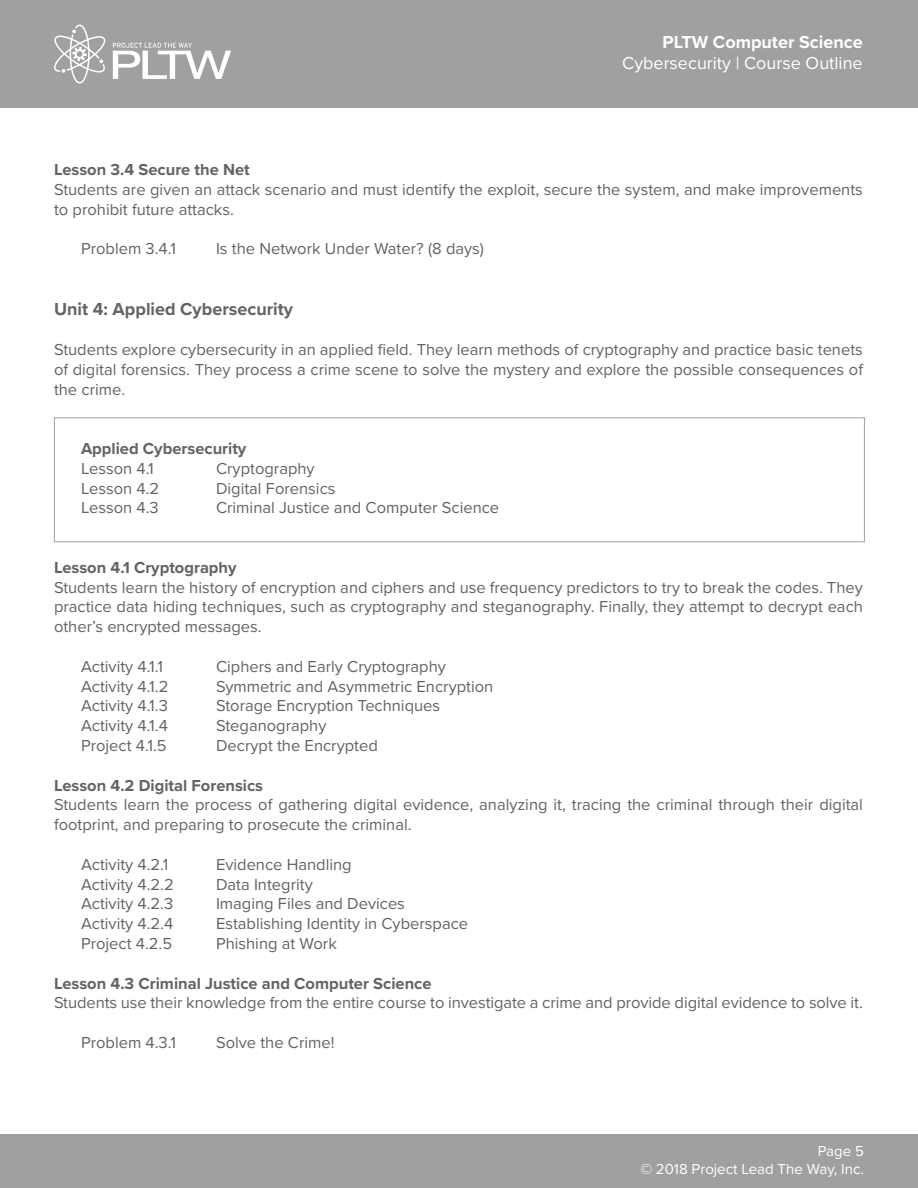
<style>
.page{position:relative;width:918px;height:1188px;background:#fff}
.page>*{position:absolute;margin:0;border:0;box-sizing:border-box;transform-origin:0 0}
.t1{font:18px "Proxima Nova";color:#fff}
.t2{font:700 18px "Proxima Nova";color:#636366}
.t3{font:700 18px "Proxima Nova";color:#fff}
.t4{font:16.5px/19.8px "Proxima Nova";color:#636366}
.t5{font:700 16.5px "Proxima Nova";color:#636366}
.t6{font:15px/16.5px "Proxima Nova";color:#fff;text-align:right}
</style>
<div class="page">
<div style="left:0;top:0;width:918px;height:108px;background:#a0a0a1"></div>
<svg style="left:113px;top:43px;width:118px;height:36px"></svg>
<svg style="left:54px;top:25px;width:51px;height:59px"></svg>
<div style="left:0;top:1134px;width:918px;height:54px;background:#a0a0a1"></div>
<div style="left:54px;top:417px;width:811px;height:125px;border:1px solid #a0a0a1"></div>
<p class="t3" style="left:663px;top:28px;width:202px">PLTW Computer Science</p>
<p class="t1" style="left:622px;top:50px;width:242px">Cybersecurity | Course Outline</p>
<p class="t5" style="left:54px;top:157px;width:197px">Lesson 3.4 Secure the Net</p>
<p class="t4" style="left:54px;top:179px;width:810px">Students are given an attack scenario and must identify the exploit, secure the system, and make improvements to prohibit future attacks.</p>
<p class="t4" style="left:81px;top:238px;width:96px">Problem 3.4.1</p>
<p class="t4" style="left:216px;top:238px;width:270px">Is the Network Under Water? (8 days)</p>
<p class="t2" style="left:54px;top:296px;width:241px">Unit 4: Applied Cybersecurity</p>
<p class="t4" style="left:54px;top:339px;width:811px;text-align:justify">Students explore cybersecurity in an applied field. They learn methods of cryptography and practice basic tenets of digital forensics. They process a crime scene to solve the mystery and explore the possible consequences of the crime.</p>
<p class="t5" style="left:81px;top:436px;width:167px">Applied Cybersecurity</p>
<p class="t4" style="left:81px;top:458px;width:74px">Lesson 4.1</p>
<p class="t4" style="left:216px;top:458px;width:100px">Cryptography</p>
<p class="t4" style="left:81px;top:478px;width:80px">Lesson 4.2</p>
<p class="t4" style="left:216px;top:478px;width:121px">Digital Forensics</p>
<p class="t4" style="left:81px;top:497px;width:79px">Lesson 4.3</p>
<p class="t4" style="left:216px;top:497px;width:285px">Criminal Justice and Computer Science</p>
<p class="t5" style="left:54px;top:555px;width:184px">Lesson 4.1 Cryptography</p>
<p class="t4" style="left:54px;top:577px;width:810px;text-align:justify">Students learn the history of encryption and ciphers and use frequency predictors to try to break the codes. They practice data hiding techniques, such as cryptography and steganography. Finally, they attempt to decrypt each other’s encrypted messages.</p>
<p class="t4" style="left:81px;top:656px;width:83px">Activity 4.1.1</p>
<p class="t4" style="left:216px;top:656px;width:231px">Ciphers and Early Cryptography</p>
<p class="t4" style="left:81px;top:676px;width:89px">Activity 4.1.2</p>
<p class="t4" style="left:216px;top:676px;width:279px">Symmetric and Asymmetric Encryption</p>
<p class="t4" style="left:81px;top:695px;width:88px">Activity 4.1.3</p>
<p class="t4" style="left:216px;top:695px;width:226px">Storage Encryption Techniques</p>
<p class="t4" style="left:81px;top:715px;width:88px">Activity 4.1.4</p>
<p class="t4" style="left:216px;top:715px;width:112px">Steganography</p>
<p class="t4" style="left:81px;top:735px;width:87px">Project 4.1.5</p>
<p class="t4" style="left:216px;top:735px;width:163px">Decrypt the Encrypted</p>
<p class="t5" style="left:54px;top:773px;width:211px">Lesson 4.2 Digital Forensics</p>
<p class="t4" style="left:54px;top:794px;width:810px">Students learn the process of gathering digital evidence, analyzing it, tracing the criminal through their digital footprint, and preparing to prosecute the criminal.</p>
<p class="t4" style="left:81px;top:854px;width:89px">Activity 4.2.1</p>
<p class="t4" style="left:216px;top:854px;width:137px">Evidence Handling</p>
<p class="t4" style="left:81px;top:874px;width:94px">Activity 4.2.2</p>
<p class="t4" style="left:216px;top:874px;width:98px">Data Integrity</p>
<p class="t4" style="left:81px;top:893px;width:94px">Activity 4.2.3</p>
<p class="t4" style="left:216px;top:893px;width:190px">Imaging Files and Devices</p>
<p class="t4" style="left:81px;top:913px;width:94px">Activity 4.2.4</p>
<p class="t4" style="left:216px;top:913px;width:254px">Establishing Identity in Cyberspace</p>
<p class="t4" style="left:81px;top:933px;width:93px">Project 4.2.5</p>
<p class="t4" style="left:216px;top:933px;width:122px">Phishing at Work</p>
<p class="t5" style="left:54px;top:971px;width:379px">Lesson 4.3 Criminal Justice and Computer Science</p>
<p class="t4" style="left:54px;top:992px;width:810px">Students use their knowledge from the entire course to investigate a crime and provide digital evidence to solve it.</p>
<p class="t4" style="left:81px;top:1032px;width:96px">Problem 4.3.1</p>
<p class="t4" style="left:216px;top:1032px;width:120px">Solve the Crime!</p>
<p class="t6" style="left:640px;top:1144px;width:225px">Page 5<br>© 2018 Project Lead The Way, Inc.</p>
<p class="t6" style="left:705px;top:1162px;width:160px">© Project Lead The Way</p>
</div>
